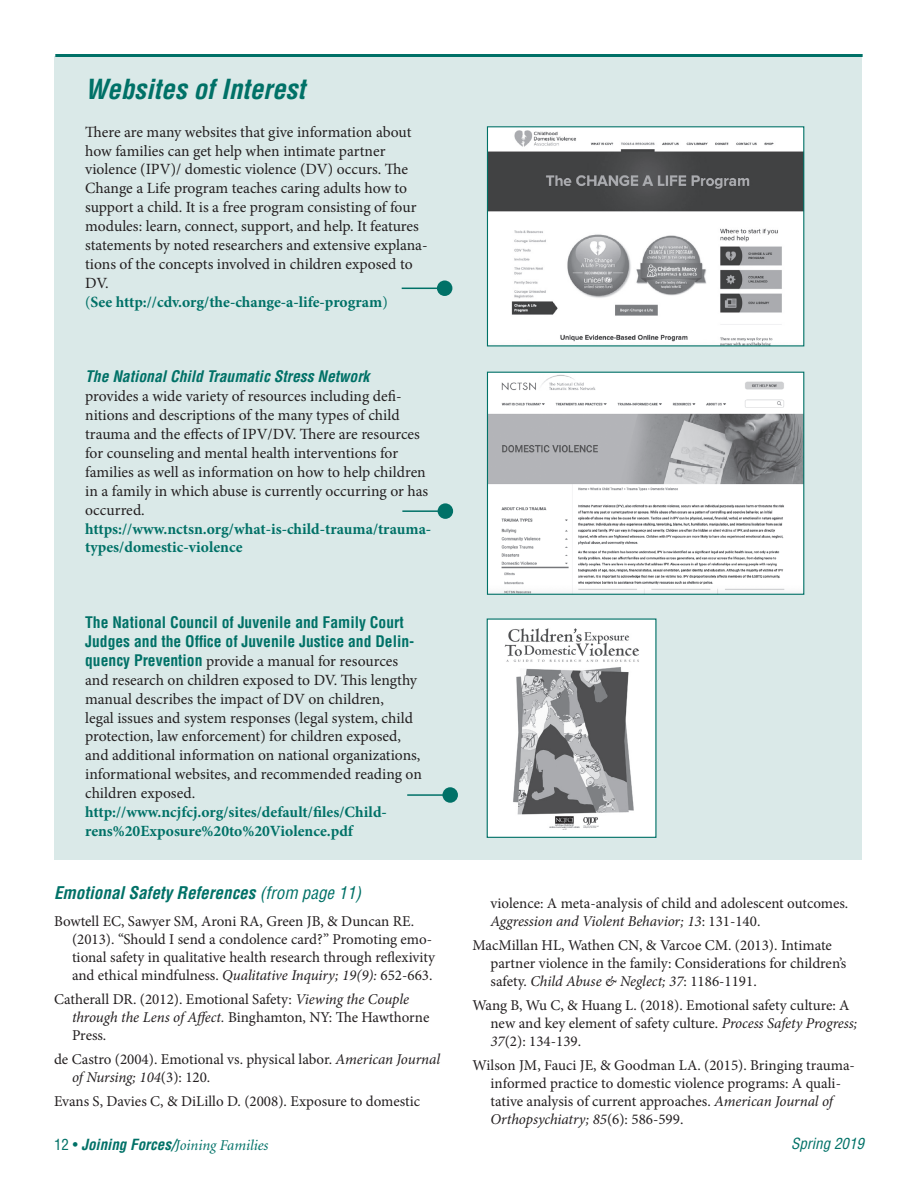
<style>
.page{position:relative;width:918px;height:1188px;background:#fff}
.page>*{position:absolute;margin:0;border:0;box-sizing:border-box;transform-origin:0 0}
.t1{font:italic 700 condensed 27px "Helvetica LT Std";color:#007167}
.t2{font:italic 700 condensed 17.1px "Helvetica LT Std";color:#007167}
.text{font:15.6px/18.9px "Minion Pro";color:#231f20}
.text-2{font:700 15.6px/18.9px "Minion Pro";color:#007167}
.t3{font:italic 700 condensed 15.6px "Helvetica LT Std";color:#007167}
.ref{font:15px/18px "Minion Pro";color:#231f20}
.t4{font:italic 15px "Minion";color:#007167}
.t5{font:italic condensed 15px "Helvetica LT Std";color:#007167}
.s1{font-weight:400}
.s2{font-family:"Helvetica LT Std";font-weight:700;font-stretch:condensed;color:#007167}
.s3{font-style:italic}
.s4{font-family:"Helvetica LT Std";font-style:normal;font-stretch:condensed}
.s5{font-family:"Helvetica LT Std";font-weight:700;font-stretch:condensed}
</style>
<div class="page">
<div style="left:54px;top:56px;width:807px;height:804px;background:#dae9e8"></div>
<hr style="left:55px;top:54px;width:808px;height:3px;background:#007167">
<hr style="left:402px;top:288px;width:46px;height:1px;background:#007167">
<div style="left:437px;top:280px;width:15px;height:16px;background:#007167;border-radius:50%"></div>
<hr style="left:402px;top:510px;width:47px;height:2px;background:#007167">
<div style="left:438px;top:503px;width:15px;height:16px;background:#007167;border-radius:50%"></div>
<hr style="left:407px;top:794px;width:47px;height:2px;background:#007167">
<div style="left:442px;top:787px;width:16px;height:16px;background:#007167;border-radius:50%"></div>
<img style="left:489px;top:128px;width:313px;height:216px">
<div style="left:487px;top:126px;width:317px;height:220px;border:1px solid #007167"></div>
<img style="left:489px;top:374px;width:313px;height:219px">
<div style="left:487px;top:372px;width:317px;height:223px;border:1px solid #007167"></div>
<img style="left:489px;top:620px;width:166px;height:216px">
<div style="left:487px;top:618px;width:170px;height:220px;border:1px solid #007167"></div>
<p class="t1" style="left:85px;top:72px;width:221px">Websites of Interest</p>
<p class="text" style="left:85px;top:122px;width:344px">There are many websites that give information about how families can get help when intimate partner violence (IPV)/ domestic violence (DV) occurs. The Change a Life program teaches caring adults how to support a child. It is a free program consisting of four modules: learn, connect, support, and help. It features statements by noted researchers and extensive explana&shy;tions of the concepts involved in children exposed to DV.</p>
<p class="text-2" style="left:85px;top:293px;width:304px"><span class="s1">(</span>See http://cdv.org/the-change-a-life-program<span class="s1">)</span></p>
<p class="t3" style="left:85px;top:367px;width:286px">The National Child Traumatic Stress Network</p>
<p class="text" style="left:85px;top:387px;width:345px">provides a wide variety of resources including defi&shy;nitions and descriptions of the many types of child trauma and the effects of IPV/DV. There are resources for counseling and mental health interventions for families as well as information on how to help children in a family in which abuse is currently occurring or has occurred.</p>
<p class="text-2" style="left:85px;top:520px;width:348px">https://www.nctsn.org/what-is-child-trauma/trauma&shy;types/domestic-violence</p>
<p class="text" style="left:85px;top:614px;width:338px"><span class="s2">The National Council of Juvenile and Family Court Judges and the Office of Juvenile Justice and Delin&shy;quency Prevention</span> provide a manual for resources and research on children exposed to DV. This lengthy manual describes the impact of DV on children,<br>legal issues and system responses (legal system, child protection, law enforcement) for children exposed, and additional information on national organizations, informational websites, and recommended reading on children exposed.</p>
<p class="text-2" style="left:85px;top:803px;width:303px">http://www.ncjfcj.org/sites/default/files/Child&shy;rens%20Exposure%20to%20Violence.pdf</p>
<p class="t2" style="left:54px;top:882px;width:309px">Emotional Safety References <span class="s1">(from page 11)</span></p>
<p class="ref" style="left:72px;top:912px;width:364px;text-indent:-18px">Bowtell EC, Sawyer SM, Aroni RA, Green JB, &amp; Duncan RE. (2013). “Should I send a condolence card?” Promoting emo&shy;tional safety in qualitative health research through reflexivity and ethical mindfulness. <span class="s3">Qualitative Inquiry; 19(9):</span> 652-663.</p>
<p class="ref" style="left:72px;top:990px;width:359px;text-indent:-18px">Catherall DR. (2012). Emotional Safety: <span class="s3">Viewing the Couple through the Lens of Affect.</span> Binghamton, NY: The Hawthorne<br>Press.</p>
<p class="ref" style="left:72px;top:1050px;width:370px;text-indent:-18px">de Castro (2004). Emotional vs. physical labor. <span class="s3">American Journal of Nursing; 104</span>(3): 120.</p>
<p class="ref" style="left:54px;top:1092px;width:368px">Evans S, Davies C, &amp; DiLillo D. (2008). Exposure to domestic</p>
<p class="ref" style="left:490px;top:894px;width:359px">violence: A meta-analysis of child and adolescent outcomes.<br><span class="s3">Aggression and Violent Behavior; 13</span>: 131-140.</p>
<p class="ref" style="left:490px;top:936px;width:357px;text-indent:-18px">MacMillan HL, Wathen CN, &amp; Varcoe CM. (2013). Intimate partner violence in the family: Considerations for children’s safety. <span class="s3">Child Abuse &amp; Neglect; 37</span>: 1186-1191.</p>
<p class="ref" style="left:490px;top:996px;width:368px;text-indent:-18px">Wang B, Wu C, &amp; Huang L. (2018). Emotional safety culture: A new and key element of safety culture. <span class="s3">Process Safety Progress;<br>37</span>(2): 134-139.</p>
<p class="ref" style="left:490px;top:1056px;width:366px;text-indent:-18px">Wilson JM, Fauci JE, &amp; Goodman LA. (2015). Bringing trauma&shy;informed practice to domestic violence programs: A quali&shy;tative analysis of current approaches. <span class="s3">American Journal of Orthopsychiatry; 85</span>(6): 586-599.</p>
<p class="t4" style="left:54px;top:1138px;width:216px"><span class="s4">12 •</span> <span class="s5">Joining Forces/</span>Joining Families</p>
<p class="t5" style="left:791px;top:1134px;width:74px">Spring 2019</p>
</div>
